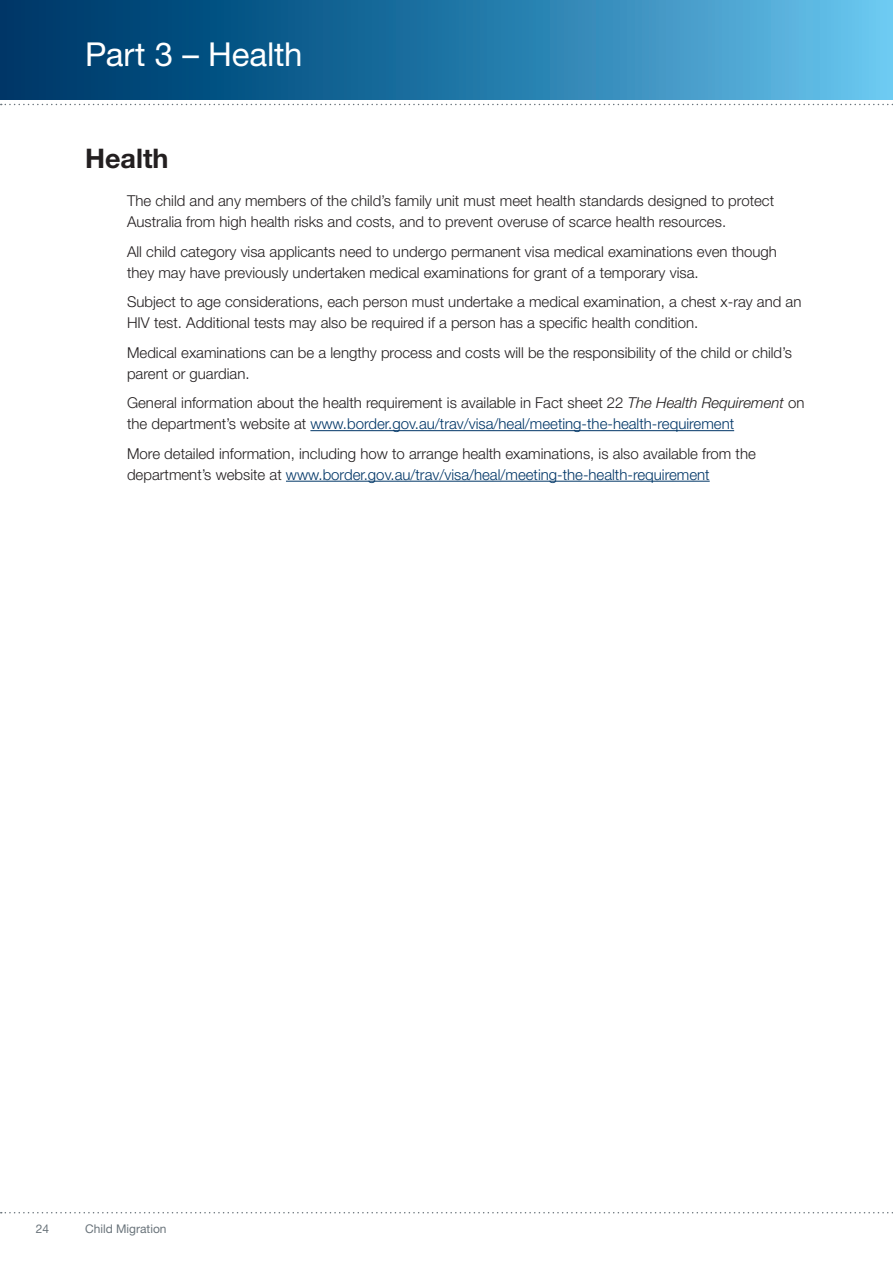
<style>
.page{position:relative;width:893px;height:1263px;background:#fff}
.page>*{position:absolute;margin:0;border:0;box-sizing:border-box;transform-origin:0 0}
.A4_BOOKLET_HEADING{font:33px "Helvetica Neue LT Std";letter-spacing:-.005em;color:#fff}
.HEADING_ONE{font:700 27px "Helvetica Neue LT Std";color:#231f20}
.BODY{font:300 15px/21px "Helvetica Neue LT Std";color:#231f20}
.t1{font:12px "Helvetica Neue LT Std";color:#6a747b}
.s1{font-style:italic}
.s2{color:#003667}
</style>
<div class="page">
<svg style="left:1px;top:104px;width:892px;height:1px"></svg>
<svg style="left:1px;top:1212px;width:892px;height:1px"></svg>
<div style="left:0;top:0;width:893px;height:99px;background:linear-gradient(to right,#002f61,#62c1ec)"></div>
<hr style="left:310px;top:430px;width:424px;height:1px;background:#003667">
<hr style="left:286px;top:481px;width:424px;height:1px;background:#003667">
<p class="A4_BOOKLET_HEADING" style="left:85px;top:35px;width:219px">Part 3 – Health</p>
<p class="HEADING_ONE" style="left:85px;top:142px;width:85px">Health</p>
<p class="BODY" style="left:127px;top:190px;width:649px">The child and any members of the child’s family unit must meet health standards designed to protect<br>Australia from high health risks and costs, and to prevent overuse of scarce health resources.</p>
<p class="BODY" style="left:127px;top:240px;width:651px">All child category visa applicants need to undergo permanent visa medical examinations even though they may have previously undertaken medical examinations for grant of a temporary visa.</p>
<p class="BODY" style="left:127px;top:291px;width:676px">Subject to age considerations, each person must undertake a medical examination, a chest x-ray and an<br>HIV test. Additional tests may also be required if a person has a specific health condition.</p>
<p class="BODY" style="left:127px;top:341px;width:666px">Medical examinations can be a lengthy process and costs will be the responsibility of the child or child’s parent or guardian.</p>
<p class="BODY" style="left:127px;top:392px;width:679px">General information about the health requirement is available in Fact sheet 22 <span class="s1">The Health Requirement</span> on the department’s website at <span class="s2">www.border.gov.au/trav/visa/heal/meeting-the-health-requirement</span></p>
<p class="BODY" style="left:127px;top:442px;width:630px">More detailed information, including how to arrange health examinations, is also available from the department’s website at <span class="s2">www.border.gov.au/trav/visa/heal/meeting-the-health-requirement</span></p>
<p class="t1" style="left:36px;top:1222px;width:15px">24</p>
<p class="t1" style="left:85px;top:1222px;width:83px">Child Migration</p>
</div>
